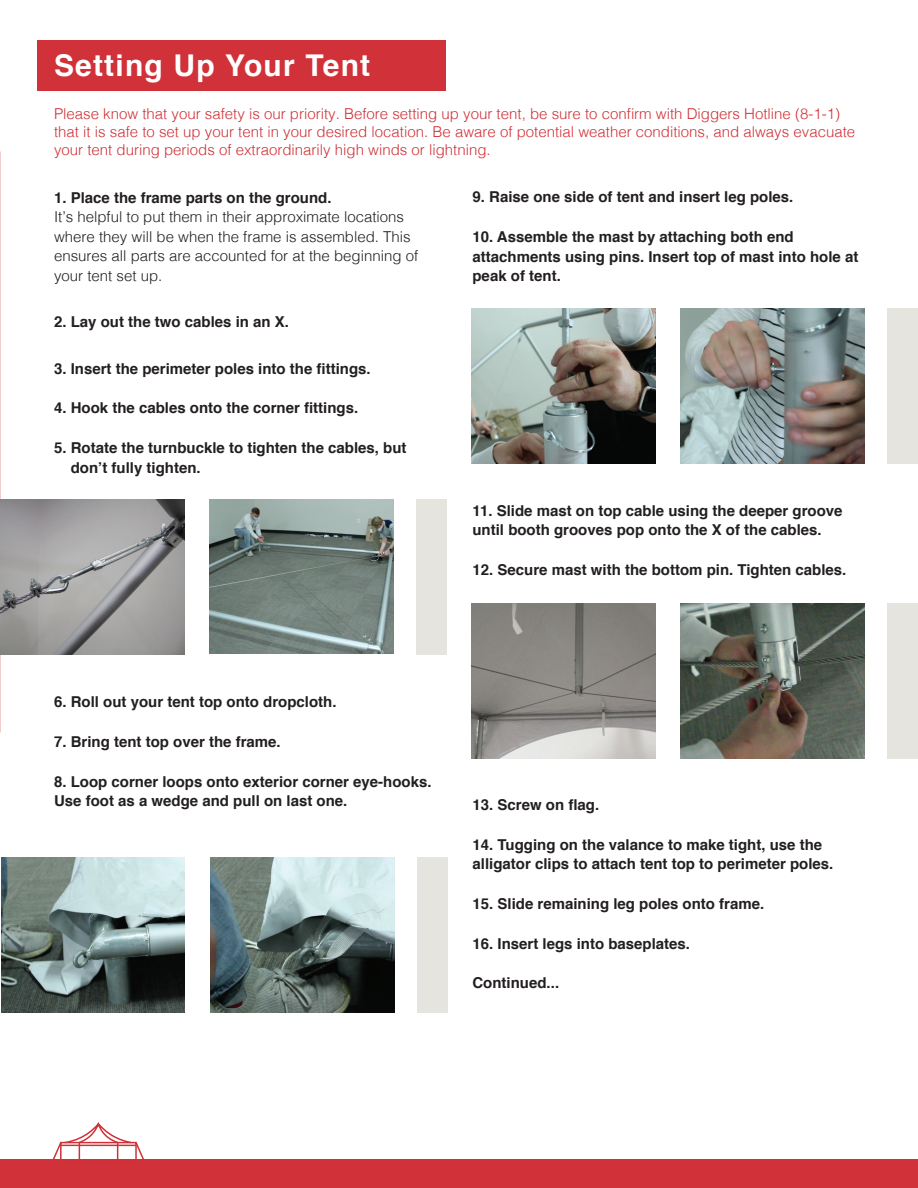
<style>
.page{position:relative;width:918px;height:1188px;background:#fff}
.page>*{position:absolute;margin:0;border:0;box-sizing:border-box;transform-origin:0 0}
.t1{font:700 30px "Helvetica";letter-spacing:.04em;color:#fff}
.t2{font:700 15px/19.5px "Helvetica";color:#231f20}
.t3{font:300 15px/18px "Helvetica";color:#cf3137}
.t4{font:300 15px/19.5px "Helvetica";color:#231f20}
</style>
<div class="page">
<div style="left:0;top:1160px;width:918px;height:28px;background:#d13138"></div>
<svg style="left:51px;top:1122px;width:95px;height:38px"></svg>
<div style="left:417px;top:499px;width:30px;height:156px;background:#e6e4df"></div>
<div style="left:417px;top:858px;width:31px;height:155px;background:#e6e4df"></div>
<div style="left:887px;top:603px;width:31px;height:155px;background:#e6e4df"></div>
<div style="left:887px;top:309px;width:31px;height:155px;background:#e6e4df"></div>
<div style="left:37px;top:40px;width:409px;height:51px;background:#d13138"></div>
<img style="left:1px;top:499px;width:183px;height:155px">
<img style="left:1px;top:858px;width:184px;height:155px">
<img style="left:471px;top:603px;width:184px;height:155px">
<img style="left:471px;top:309px;width:184px;height:155px">
<img style="left:210px;top:499px;width:183px;height:155px">
<img style="left:211px;top:858px;width:183px;height:155px">
<img style="left:681px;top:603px;width:184px;height:155px">
<img style="left:681px;top:309px;width:184px;height:155px">
<h1 class="t1" style="left:54px;top:41px;width:318px">Setting Up Your Tent</h1>
<p class="t3" style="left:54px;top:103px;width:803px">Please know that your safety is our priority. Before setting up your tent, be sure to confirm with Diggers Hotline (8-1-1) that it is safe to set up your tent in your desired location. Be aware of potential weather conditions, and always evacuate your tent during periods of extraordinarily high winds or lightning.</p>
<p class="t2" style="left:472px;top:188px;width:322px">9. Raise one side of tent and insert leg poles.</p>
<p class="t2" style="left:472px;top:227px;width:387px">10. Assemble the mast by attaching both end attachments using pins. Insert top of mast into hole at peak of tent.</p>
<p class="t2" style="left:54px;top:188px;width:279px">1. Place the frame parts on the ground.</p>
<p class="t4" style="left:54px;top:206px;width:366px">It’s helpful to put them in their approximate locations where they will be when the frame is assembled. This ensures all parts are accounted for at the beginning of your tent set up.</p>
<p class="t2" style="left:54px;top:312px;width:237px">2. Lay out the two cables in an X.</p>
<p class="t2" style="left:54px;top:359px;width:318px">3. Insert the perimeter poles into the fittings.</p>
<p class="t2" style="left:54px;top:398px;width:306px">4. Hook the cables onto the corner fittings.</p>
<p class="t2" style="left:71px;top:438px;width:337px;text-indent:-17px">5. Rotate the turnbuckle to tighten the cables, but don’t fully tighten.</p>
<p class="t2" style="left:472px;top:501px;width:372px">11. Slide mast on top cable using the deeper groove until booth grooves pop onto the X of the cables.</p>
<p class="t2" style="left:472px;top:560px;width:375px">12. Secure mast with the bottom pin. Tighten cables.</p>
<p class="t2" style="left:54px;top:692px;width:284px">6. Roll out your tent top onto dropcloth.</p>
<p class="t2" style="left:54px;top:732px;width:228px">7. Bring tent top over the frame.</p>
<p class="t2" style="left:54px;top:772px;width:379px">8. Loop corner loops onto exterior corner eye-hooks.<br>Use foot as a wedge and pull on last one.</p>
<p class="t2" style="left:472px;top:795px;width:128px">13. Screw on flag.</p>
<p class="t2" style="left:472px;top:835px;width:362px">14. Tugging on the valance to make tight, use the alligator clips to attach tent top to perimeter poles.</p>
<p class="t2" style="left:472px;top:894px;width:293px">15. Slide remaining leg poles onto frame.</p>
<p class="t2" style="left:472px;top:934px;width:219px">16. Insert legs into baseplates.</p>
<p class="t2" style="left:472px;top:974px;width:88px">Continued...</p>
</div>
